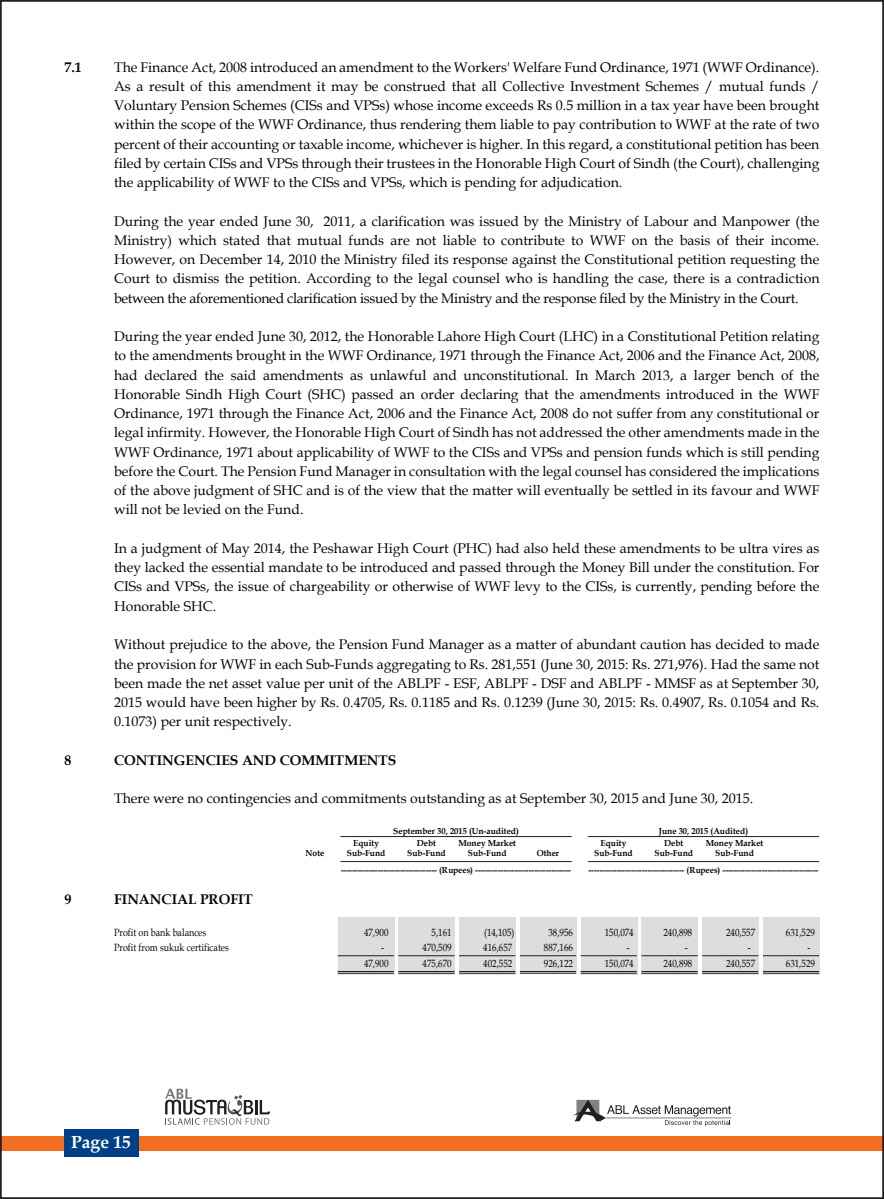
<style>
.page{position:relative;width:884px;height:1199px;background:#fff}
.page>*{position:absolute;margin:0;border:0;box-sizing:border-box;transform-origin:0 0}
.t1{font:700 17.5px "Book Antiqua";color:#fff}
.t2{font:14px/19.2px "Book Antiqua";color:#050504;text-align:justify}
.t3{font:700 14px "Book Antiqua";color:#050504}
.t4{font:10.5px "Book Antiqua";color:#050504;scale:.85 1}
.t5{font:700 8.75px/10.5px "Book Antiqua";color:#050504;text-align:center}
</style>
<div class="page">
<div style="left:1px;top:1136px;width:882px;height:15px;background:#f36e21"></div>
<svg style="left:572px;top:1099px;width:159px;height:27px"></svg>
<svg style="left:165px;top:1088px;width:105px;height:37px"></svg>
<div style="left:64px;top:1129px;width:74px;height:28px;background:#014086"></div>
<div style="left:702px;top:917px;width:57px;height:57px;background:#dcdddf"></div>
<div style="left:763px;top:917px;width:56px;height:57px;background:#dcdddf"></div>
<div style="left:642px;top:917px;width:56px;height:57px;background:#dcdddf"></div>
<div style="left:581px;top:917px;width:56px;height:57px;background:#dcdddf"></div>
<div style="left:520px;top:917px;width:56px;height:56px;background:#dcdddf"></div>
<div style="left:459px;top:917px;width:57px;height:57px;background:#dcdddf"></div>
<div style="left:399px;top:917px;width:56px;height:57px;background:#dcdddf"></div>
<div style="left:338px;top:917px;width:56px;height:57px;background:#dcdddf"></div>
<hr style="left:763px;top:971px;width:56px;height:1px;background:#231f20">
<hr style="left:763px;top:973px;width:56px;height:1px;background:#231f20">
<hr style="left:763px;top:955px;width:56px;height:1px;background:#231f20">
<hr style="left:702px;top:971px;width:56px;height:1px;background:#231f20">
<hr style="left:702px;top:973px;width:56px;height:1px;background:#231f20">
<hr style="left:702px;top:955px;width:56px;height:1px;background:#231f20">
<hr style="left:641px;top:971px;width:56px;height:1px;background:#231f20">
<hr style="left:641px;top:973px;width:56px;height:1px;background:#231f20">
<hr style="left:641px;top:955px;width:56px;height:1px;background:#231f20">
<hr style="left:580px;top:971px;width:57px;height:1px;background:#231f20">
<hr style="left:580px;top:973px;width:57px;height:1px;background:#231f20">
<hr style="left:580px;top:955px;width:57px;height:1px;background:#231f20">
<hr style="left:520px;top:971px;width:56px;height:1px;background:#231f20">
<hr style="left:520px;top:973px;width:56px;height:1px;background:#231f20">
<hr style="left:520px;top:955px;width:56px;height:1px;background:#231f20">
<hr style="left:459px;top:971px;width:56px;height:1px;background:#231f20">
<hr style="left:459px;top:973px;width:56px;height:1px;background:#231f20">
<hr style="left:459px;top:955px;width:56px;height:1px;background:#231f20">
<hr style="left:398px;top:971px;width:56px;height:1px;background:#231f20">
<hr style="left:398px;top:973px;width:56px;height:1px;background:#231f20">
<hr style="left:398px;top:955px;width:56px;height:1px;background:#231f20">
<hr style="left:338px;top:971px;width:56px;height:1px;background:#231f20">
<hr style="left:338px;top:973px;width:56px;height:1px;background:#231f20">
<hr style="left:338px;top:955px;width:56px;height:1px;background:#231f20">
<hr style="left:340px;top:836px;width:232px;height:1px;background:#231f20">
<hr style="left:340px;top:861px;width:232px;height:1px;background:#231f20">
<hr style="left:588px;top:836px;width:231px;height:1px;background:#231f20">
<hr style="left:588px;top:861px;width:231px;height:1px;background:#231f20">
<p class="t3" style="left:64px;top:59px;width:19px">7.1</p>
<p class="t2" style="left:114px;top:57px;width:707px">The Finance Act, 2008 introduced an amendment to the Workers' Welfare Fund Ordinance, 1971 (WWF Ordinance).<br>As a result of this amendment it may be construed that all Collective Investment Schemes / mutual funds / Voluntary Pension Schemes (CISs and VPSs) whose income exceeds Rs 0.5 million in a tax year have been brought within the scope of the WWF Ordinance, thus rendering them liable to pay contribution to WWF at the rate of two percent of their accounting or taxable income, whichever is higher. In this regard, a constitutional petition has been filed by certain CISs and VPSs through their trustees in the Honorable High Court of Sindh (the Court), challenging the applicability of WWF to the CISs and VPSs, which is pending for adjudication.</p>
<p class="t2" style="left:114px;top:211px;width:707px">During the year ended June 30, 2011, a clarification was issued by the Ministry of Labour and Manpower (the Ministry) which stated that mutual funds are not liable to contribute to WWF on the basis of their income.<br>However, on December 14, 2010 the Ministry filed its response against the Constitutional petition requesting the Court to dismiss the petition. According to the legal counsel who is handling the case, there is a contradiction between the aforementioned clarification issued by the Ministry and the response filed by the Ministry in the Court.</p>
<p class="t2" style="left:114px;top:327px;width:707px">During the year ended June 30, 2012, the Honorable Lahore High Court (LHC) in a Constitutional Petition relating to the amendments brought in the WWF Ordinance, 1971 through the Finance Act, 2006 and the Finance Act, 2008, had declared the said amendments as unlawful and unconstitutional. In March 2013, a larger bench of the Honorable Sindh High Court (SHC) passed an order declaring that the amendments introduced in the WWF Ordinance, 1971 through the Finance Act, 2006 and the Finance Act, 2008 do not suffer from any constitutional or legal infirmity. However, the Honorable High Court of Sindh has not addressed the other amendments made in the WWF Ordinance, 1971 about applicability of WWF to the CISs and VPSs and pension funds which is still pending before the Court. The Pension Fund Manager in consultation with the legal counsel has considered the implications of the above judgment of SHC and is of the view that the matter will eventually be settled in its favour and WWF will not be levied on the Fund.</p>
<p class="t2" style="left:114px;top:538px;width:707px">In a judgment of May 2014, the Peshawar High Court (PHC) had also held these amendments to be ultra vires as they lacked the essential mandate to be introduced and passed through the Money Bill under the constitution. For CISs and VPSs, the issue of chargeability or otherwise of WWF levy to the CISs, is currently, pending before the Honorable SHC.</p>
<p class="t2" style="left:114px;top:635px;width:707px">Without prejudice to the above, the Pension Fund Manager as a matter of abundant caution has decided to made the provision for WWF in each Sub-Funds aggregating to Rs. 281,551 (June 30, 2015: Rs. 271,976). Had the same not been made the net asset value per unit of the ABLPF - ESF, ABLPF - DSF and ABLPF - MMSF as at September 30, 2015 would have been higher by Rs. 0.4705, Rs. 0.1185 and Rs. 0.1239 (June 30, 2015: Rs. 0.4907, Rs. 0.1054 and Rs.<br>0.1073) per unit respectively.</p>
<p class="t3" style="left:64px;top:752px;width:8px">8</p>
<p class="t3" style="left:114px;top:752px;width:284px">CONTINGENCIES AND COMMITMENTS</p>
<p class="t2" style="left:114px;top:789px;width:641px">There were no contingencies and commitments outstanding as at September 30, 2015 and June 30, 2015.</p>
<p class="t5" style="left:393px;top:825px;width:127px">September 30, 2015 (Un-audited)</p>
<p class="t5" style="left:347px;top:837px;width:40px">Equity<br>Sub-Fund</p>
<p class="t5" style="left:407px;top:837px;width:40px">Debt<br>Sub-Fund</p>
<p class="t5" style="left:458px;top:837px;width:59px">Money Market<br>Sub-Fund</p>
<p class="t5" style="left:305px;top:848px;width:21px">Note</p>
<p class="t5" style="left:341px;top:844px;width:231px;line-height:17.3px;text-align:left;text-indent:196px">Other ---------------------------------- (Rupees) ----------------------------------</p>
<p class="t5" style="left:659px;top:825px;width:91px">June 30, 2015 (Audited)</p>
<p class="t5" style="left:588px;top:865px;width:231px">---------------------------------- (Rupees) ----------------------------------</p>
<p class="t5" style="left:594px;top:837px;width:40px">Equity<br>Sub-Fund</p>
<p class="t5" style="left:654px;top:837px;width:40px">Debt<br>Sub-Fund</p>
<p class="t5" style="left:706px;top:837px;width:59px">Money Market<br>Sub-Fund</p>
<p class="t3" style="left:64px;top:891px;width:8px">9</p>
<p class="t3" style="left:114px;top:891px;width:140px">FINANCIAL PROFIT</p>
<p class="t4" style="left:114px;top:925px;width:110px">Profit on bank balances</p>
<p class="t4" style="left:364px;top:925px;width:30px">47,900</p>
<p class="t4" style="left:431px;top:925px;width:25px">5,161</p>
<p class="t4" style="left:484px;top:925px;width:37px">(14,105)</p>
<p class="t4" style="left:548px;top:925px;width:30px">38,956</p>
<p class="t4" style="left:605px;top:925px;width:36px">150,074</p>
<p class="t4" style="left:663px;top:925px;width:36px">240,898</p>
<p class="t4" style="left:726px;top:925px;width:36px">240,557</p>
<p class="t4" style="left:786px;top:925px;width:36px">631,529</p>
<p class="t4" style="left:114px;top:941px;width:137px">Profit from sukuk certificates</p>
<p class="t4" style="left:381px;top:941px;width:5px">-</p>
<p class="t4" style="left:422px;top:941px;width:36px">470,509</p>
<p class="t4" style="left:483px;top:941px;width:36px">416,657</p>
<p class="t4" style="left:544px;top:941px;width:36px">887,166</p>
<p class="t4" style="left:626px;top:941px;width:5px">-</p>
<p class="t4" style="left:685px;top:941px;width:5px">-</p>
<p class="t4" style="left:748px;top:941px;width:5px">-</p>
<p class="t4" style="left:807px;top:941px;width:5px">-</p>
<p class="t4" style="left:364px;top:957px;width:30px">47,900</p>
<p class="t4" style="left:422px;top:957px;width:36px">475,670</p>
<p class="t4" style="left:483px;top:957px;width:36px">402,552</p>
<p class="t4" style="left:544px;top:957px;width:36px">926,122</p>
<p class="t4" style="left:605px;top:957px;width:36px">150,074</p>
<p class="t4" style="left:663px;top:957px;width:36px">240,898</p>
<p class="t4" style="left:726px;top:957px;width:36px">240,557</p>
<p class="t4" style="left:786px;top:957px;width:36px">631,529</p>
<p class="t1" style="left:71px;top:1131px;width:61px">Page 15</p>
</div>
